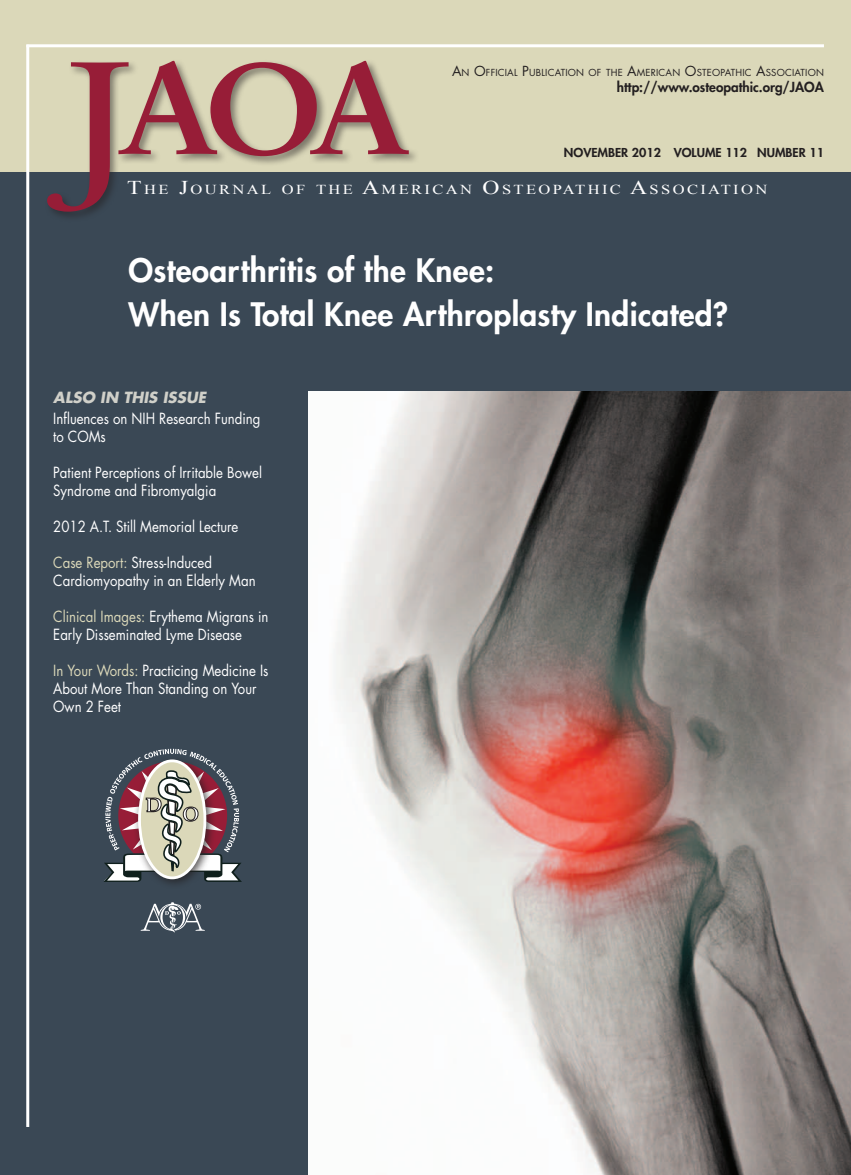
<style>
.page{position:relative;width:851px;height:1175px;background:#fff}
.page>*{position:absolute;margin:0;border:0;box-sizing:border-box;transform-origin:0 0}
.headline{font:800 31.5px/43.5px "Futura Std";letter-spacing:.01em;color:#fff}
._10pt_body{font:15px/18px "Futura Std";color:#fff;scale:.88 1}
.subhead{font:italic 700 15px "Futura";color:#d0d0c9}
.t1{font:13.65px "Times New Roman";letter-spacing:.145em;color:#fff;scale:1.21 1}
.t2{font:800 13.5px "Futura Std";color:#231f20}
.t3{font:800 12px "Futura Std";color:#231f20;scale:1.05 1}
.t4{font:9.45px "Futura Std";letter-spacing:.02em;color:#231f20}
.s1{font-size:13.5px}
.s2{font-size:19.5px}
.s3{color:#dbd8b9}
</style>
<div class="page">
<div style="left:0;top:171px;width:850px;height:1003px;background:#3a4855"></div>
<div style="left:0;top:0;width:850px;height:172px;background:#dbd8b9"></div>
<div style="left:45px;top:59px;width:374px;height:163px;background:#231f20;opacity:.51"></div>
<svg style="left:47px;top:61px;width:362px;height:151px"></svg>
<hr style="left:26px;top:44px;width:798px;height:3px;background:#fff">
<hr style="left:26px;top:45px;width:3px;height:1082px;background:#fff">
<svg style="left:104px;top:748px;width:138px;height:134px"></svg>
<img style="left:308px;top:391px;width:542px;height:783px">
<svg style="left:141px;top:902px;width:64px;height:30px"></svg>
<p class="t4" style="left:452px;top:66px;width:268px"><span class="s1">A</span>N <span class="s1">O</span>FFICIAL <span class="s1">P</span>UBLICATION OF THE <span class="s1">A</span>MERICAN <span class="s1">O</span>STEOPA</p>
<p class="t4" style="left:730px;top:66px;width:95px">THIC <span class="s1">A</span>SSOCIATION</p>
<p class="t2" style="left:617px;top:78px;width:208px">http://www.osteopathic.org/JAOA</p>
<p class="t3" style="left:564px;top:144px;width:249px">NOVEMBER 2012 VOLUME 112 NUMBER 11</p>
<p class="t1" style="left:127px;top:180px;width:530px"><span class="s2">T</span>HE <span class="s2">J</span>OURNAL OF THE <span class="s2">A</span>MERICAN <span class="s2">O</span>STEOPATHIC <span class="s2">A</span>SSOCIATION</p>
<p class="headline" style="left:129px;top:249px;width:601px">Osteoarthritis of the Knee:<br>When Is Total Knee Arthroplasty Indicated?</p>
<p class="subhead" style="left:53px;top:387px;width:154px">ALSO IN THIS ISSUE</p>
<p class="_10pt_body" style="left:53px;top:410px;width:237px">Influences on NIH Research Funding to COMs</p>
<p class="_10pt_body" style="left:53px;top:464px;width:239px">Patient Perceptions of Irritable Bowel<br>Syndrome and Fibromyalgia</p>
<p class="_10pt_body" style="left:53px;top:518px;width:212px">2012 A.T. Still Memorial Lecture</p>
<p class="_10pt_body" style="left:53px;top:554px;width:231px"><span class="s3">Case Report:</span> Stress-Induced<br>Cardiomyopathy in an Elderly Man</p>
<p class="_10pt_body" style="left:53px;top:608px;width:246px"><span class="s3">Clinical Images:</span> Erythema Migrans in<br>Early Disseminated Lyme Disease</p>
<p class="_10pt_body" style="left:53px;top:662px;width:246px"><span class="s3">In Your Words:</span> Practicing Medicine Is<br>About More Than Standing on Your<br>Own 2 Feet</p>
</div>
